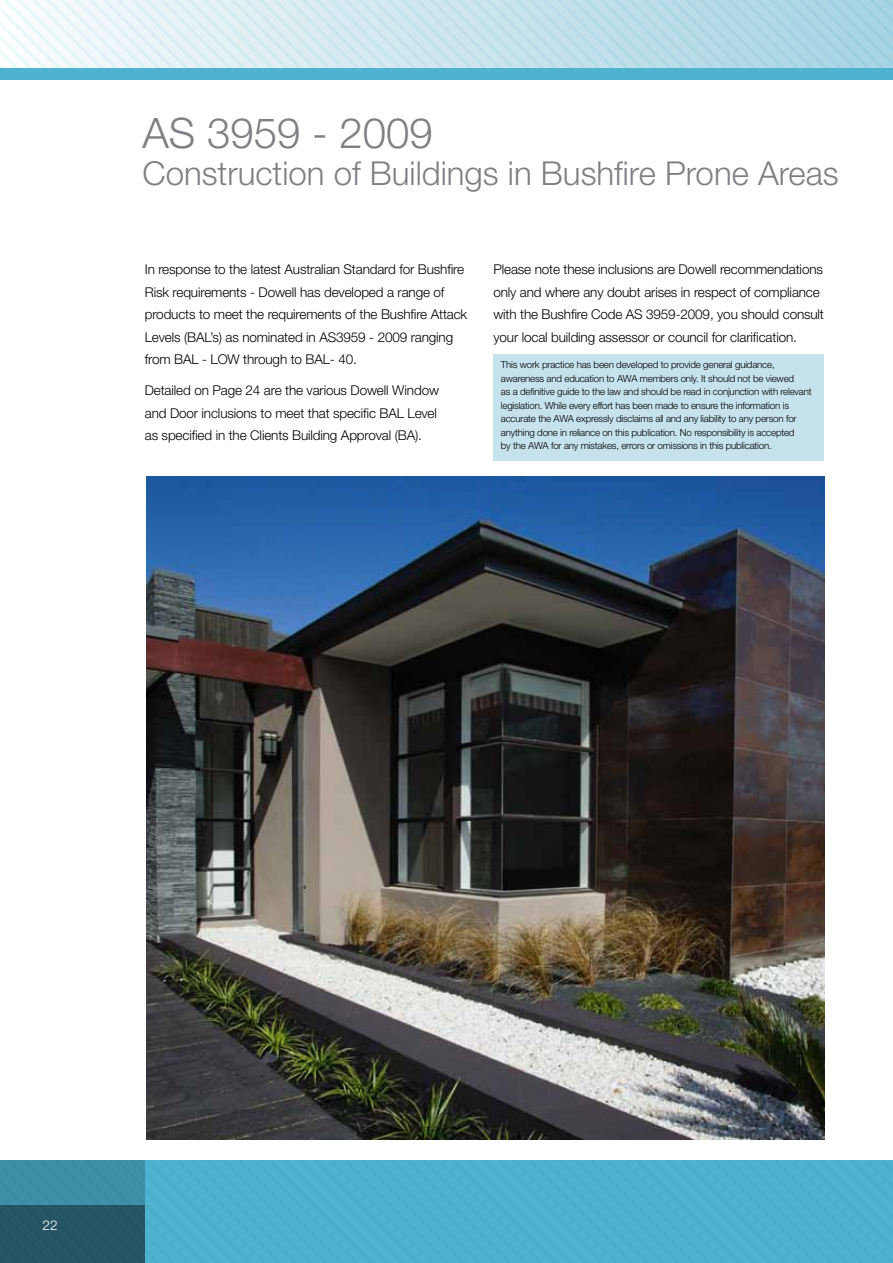
<style>
.page{position:relative;width:893px;height:1263px;background:#fff}
.page>*{position:absolute;margin:0;border:0;box-sizing:border-box;transform-origin:0 0}
.t1{font:300 42px "Helvetica Neue LT Std";color:#7e8083}
.t2{font:300 33px "Helvetica Neue LT Std";color:#7e8083}
.t3{font:300 13.5px/22.5px "Helvetica Neue LT Std";letter-spacing:-.01em;color:#000}
.t4{font:300 13.5px "Helvetica Neue LT Std";color:#fff}
.t5{font:300 9.75px/13.5px "Helvetica Neue LT Std";letter-spacing:-.02em;color:#000}
</style>
<div class="page">
<svg style="left:0;top:0;width:893px;height:69px;background:#c9e4ed"></svg>
<div style="left:0;top:69px;width:893px;height:11px;background:#4fb3cf"></div>
<div style="left:493px;top:354px;width:331px;height:107px;background:#c6e2ec"></div>
<div style="left:145px;top:1160px;width:748px;height:103px;background:#4fb3cf"></div>
<div style="left:0;top:1160px;width:145px;height:103px;background:#3f8fa6"></div>
<div style="left:0;top:1205px;width:145px;height:58px;background:#265664"></div>
<img style="left:147px;top:476px;width:677px;height:663px">
<h1 class="t1" style="left:142px;top:107px;width:292px">AS 3959 - 2009</h1>
<h2 class="t2" style="left:142px;top:153px;width:698px">Construction of Buildings in Bushfire Prone Areas</h2>
<p class="t3" style="left:145px;top:258px;width:324px">In response to the latest Australian Standard for Bushfire Risk requirements - Dowell has developed a range of products to meet the requirements of the Bushfire Attack Levels (BAL’s) as nominated in AS3959 - 2009 ranging from BAL - LOW through to BAL- 40.</p>
<p class="t3" style="left:145px;top:379px;width:296px">Detailed on Page 24 are the various Dowell Window and Door inclusions to meet that specific BAL Level as specified in the Clients Building Approval (BA).</p>
<p class="t3" style="left:493px;top:258px;width:332px">Please note these inclusions are Dowell recommendations only and where any doubt arises in respect of compliance with the Bushfire Code AS 3959-2009, you should consult your local building assessor or council for clarification.</p>
<p class="t5" style="left:501px;top:358px;width:312px">This work practice has been developed to provide general guidance, awareness and education to AWA members only. It should not be viewed<br>as a definitive guide to the law and should be read in conjunction with relevant legislation. While every effort has been made to ensure the information is accurate the AWA expressly disclaims all and any liability to any person for anything done in reliance on this publication. No responsibility is accepted<br>by the AWA for any mistakes, errors or omissions in this publication.</p>
<p class="t4" style="left:43px;top:1217px;width:17px">22</p>
</div>
